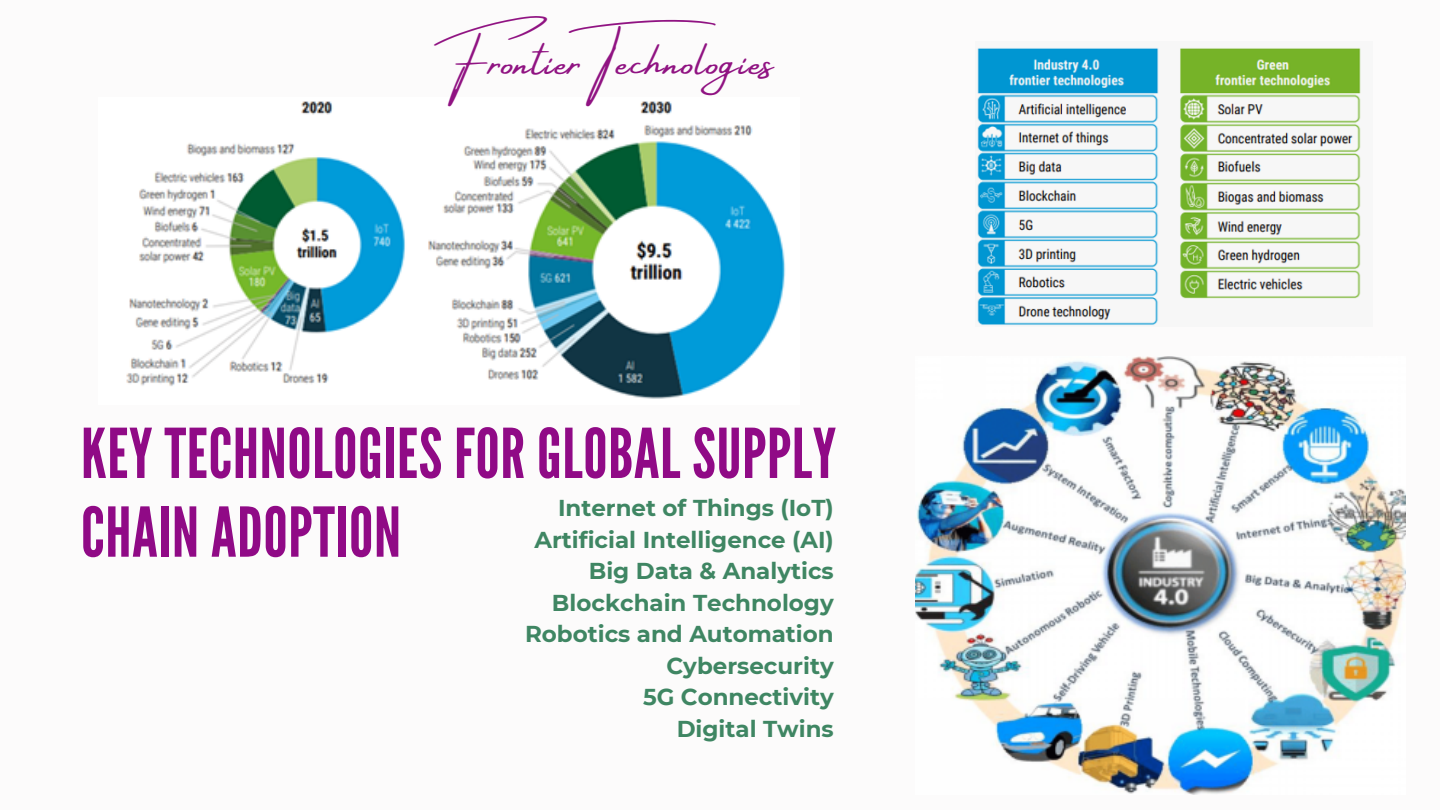
<style>
.page{position:relative;width:1440px;height:810px;background:#fcfbfb}
.page>*{position:absolute;margin:0;border:0;box-sizing:border-box;transform-origin:0 0}
.t1{font:68.5px/78.7px "League Gothic";letter-spacing:.01em;color:#900a86}
.t2{font:44.8px "Amsterdam Four";letter-spacing:.03em;color:#901382}
.t3{font:700 23px "Montserrat";color:#3f8663}
</style>
<div class="page">
<img style="left:915px;top:356px;width:491px;height:438px">
<img style="left:126px;top:101px;width:659px;height:298px">
<img style="left:977px;top:48px;width:384px;height:278px">
<p class="t2" style="left:434px;top:38px;width:341px">Frontier Technologies</p>
<p class="t1" style="left:81px;top:416px;width:757px">KEY TECHNOLOGIES FOR GLOBAL SUPPLY<br>CHAIN ADOPTION</p>
<p class="t3" style="left:558px;top:494px;width:277px">Internet of Things (IoT)</p>
<h1 class="t3" style="left:534px;top:526px;width:301px">Artificial Intelligence (AI)</h1>
<p class="t3" style="left:589px;top:557px;width:246px">Big Data &amp; Analytics</p>
<p class="t3" style="left:552px;top:589px;width:283px">Blockchain Technology</p>
<p class="t3" style="left:525px;top:620px;width:310px">Robotics and Automation</p>
<p class="t3" style="left:666px;top:652px;width:169px">Cybersecurity</p>
<p class="t3" style="left:643px;top:683px;width:192px">5G Connectivity</p>
<p class="t3" style="left:677px;top:715px;width:159px">Digital Twins</p>
</div>
